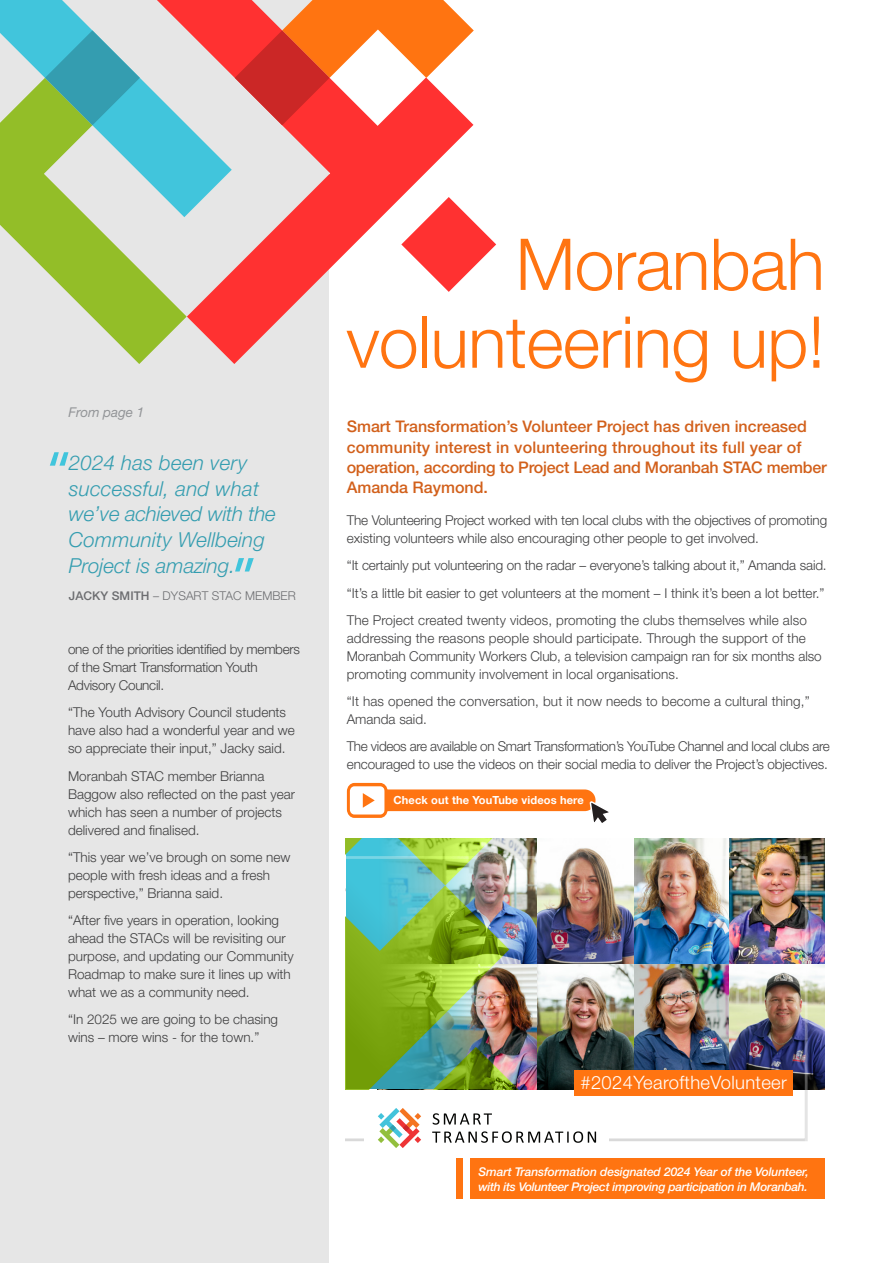
<style>
.page{position:relative;width:893px;height:1263px;background:#fff}
.page>*{position:absolute;margin:0;border:0;box-sizing:border-box;transform-origin:0 0}
.heading{font:300 71.55px/77.8px "Helvetica Neue LT Pro";letter-spacing:-.01em;color:#ff7411;text-align:right}
.t1{font:italic 300 20.55px/25.8px "Helvetica Neue LT Pro";letter-spacing:.01em;color:#349db0}
.t2{font:300 18.3px "Helvetica Neue LT Pro";letter-spacing:.02em;color:#fff}
.intro{font:500 16.05px/20.4px "Helvetica Neue LT Pro";color:#d2601b}
.body{font:300 13.5px/18px "Helvetica Neue LT Pro";color:#3e3e3f}
.body-2{font:300 13.5px/18px "Helvetica Neue LT Pro";letter-spacing:-.025em;color:#3e3e3f}
.body-3{font:300 13.5px/18px "Helvetica Neue LT Pro";letter-spacing:-.02em;color:#3e3e3f}
.body-4{font:italic 13.5px "Helvetica Neue LT Pro";letter-spacing:-.005em;color:#939598}
.t3{font:italic 500 12px/15px "Helvetica Neue LT Pro";letter-spacing:-.025em;color:#fff}
.t4{font:300 12px "Helvetica Neue LT Pro";letter-spacing:.005em;color:#6c6d70}
.body-5{font:700 11.1px "Helvetica Neue LT Pro";letter-spacing:.01em;color:#fff}
.s1{font-weight:500}
</style>
<div class="page">
<div style="left:0;top:0;width:329px;height:1263px;background:#e6e6e6"></div>
<svg style="left:0;top:0;width:92px;height:78px;fill:#41c5dc"></svg>
<svg style="left:0;top:78px;width:157px;height:286px"></svg>
<svg style="left:157px;top:0;width:316px;height:364px"></svg>
<svg style="left:401px;top:197px;width:95px;height:95px"></svg>
<svg style="left:45px;top:30px;width:95px;height:95px;background:#59b4b1"></svg>
<svg style="left:235px;top:0;width:239px;height:125px"></svg>
<svg style="left:50px;top:452px;width:18px;height:14px"></svg>
<svg style="left:235px;top:558px;width:19px;height:13px"></svg>
<img style="left:634px;top:839px;width:93px;height:17px">
<img style="left:522px;top:839px;width:78px;height:17px">
<img style="left:729px;top:839px;width:96px;height:250px">
<img style="left:346px;top:856px;width:462px;height:292px">
<img style="left:754px;top:855px;width:45px;height:5px">
<img style="left:654px;top:855px;width:49px;height:5px">
<img style="left:566px;top:855px;width:38px;height:5px">
<img style="left:346px;top:839px;width:176px;height:250px">
<div style="left:457px;top:1158px;width:6px;height:41px;background:#ff7411"></div>
<div style="left:470px;top:1158px;width:355px;height:41px;background:#ff7411"></div>
<div style="left:355px;top:789px;width:240px;height:22px;background:#ff7411;border-radius:11px"></div>
<svg style="left:347px;top:783px;width:41px;height:35px"></svg>
<svg style="left:588px;top:800px;width:21px;height:23px"></svg>
<p class="body-4" style="left:69px;top:404px;width:77px">From page 1</p>
<p class="t1" style="left:69px;top:449px;width:208px">2024 has been very successful, and what we’ve achieved with the<br>Community Wellbeing<br>Project is amazing.</p>
<p class="t4" style="left:69px;top:589px;width:228px"><span class="s1">JACKY SMITH</span> – DYSART STAC MEMBER</p>
<p class="body-3" style="left:68px;top:640px;width:233px">one of the priorities identified by members of the Smart Transformation Youth<br>Advisory Council.</p>
<p class="body" style="left:68px;top:703px;width:228px">“The Youth Advisory Council students have also had a wonderful year and we so appreciate their input,” Jacky said.</p>
<p class="body" style="left:68px;top:766px;width:229px">Moranbah STAC member Brianna<br>Baggow also reflected on the past year which has seen a number of projects delivered and finalised.</p>
<p class="body" style="left:68px;top:848px;width:224px">“This year we’ve brough on some new people with fresh ideas and a fresh perspective,” Brianna said.</p>
<p class="body" style="left:68px;top:911px;width:227px">“After five years in operation, looking ahead the STACs will be revisiting our purpose, and updating our Community Roadmap to make sure it lines up with what we as a community need.</p>
<p class="body" style="left:68px;top:1010px;width:212px">“In 2025 we are going to be chasing wins – more wins - for the town.”</p>
<p class="heading" style="left:346px;top:224px;width:480px">Moranbah volunteering up!</p>
<p class="intro" style="left:347px;top:416px;width:481px">Smart Transformation’s Volunteer Project has driven increased community interest in volunteering throughout its full year of operation, according to Project Lead and Moranbah STAC member Amanda Raymond.</p>
<p class="body" style="left:347px;top:511px;width:482px">The Volunteering Project worked with ten local clubs with the objectives of promoting existing volunteers while also encouraging other people to get involved.</p>
<p class="body" style="left:347px;top:556px;width:481px">“It certainly put volunteering on the radar – everyone’s talking about it,” Amanda said.</p>
<p class="body" style="left:347px;top:584px;width:479px">“It’s a little bit easier to get volunteers at the moment – I think it’s been a lot better.”</p>
<p class="body" style="left:347px;top:611px;width:476px">The Project created twenty videos, promoting the clubs themselves while also addressing the reasons people should participate. Through the support of the Moranbah Community Workers Club, a television campaign ran for six months also promoting community involvement in local organisations.</p>
<p class="body" style="left:347px;top:692px;width:464px">“It has opened the conversation, but it now needs to become a cultural thing,”<br>Amanda said.</p>
<p class="body-2" style="left:347px;top:737px;width:485px">The videos are available on Smart Transformation’s YouTube Channel and local clubs are encouraged to use the videos on their social media to deliver the Project’s objectives.</p>
<p class="body-5" style="left:394px;top:793px;width:192px">Check out the YouTube videos here</p>
<p class="t2" style="left:580px;top:1071px;width:208px">#2024YearoftheVolunteer</p>
<p class="t3" style="left:478px;top:1164px;width:332px">Smart Transformation designated 2024 Year of the Volunteer, with its Volunteer Project improving participation in Moranbah.</p>
</div>
